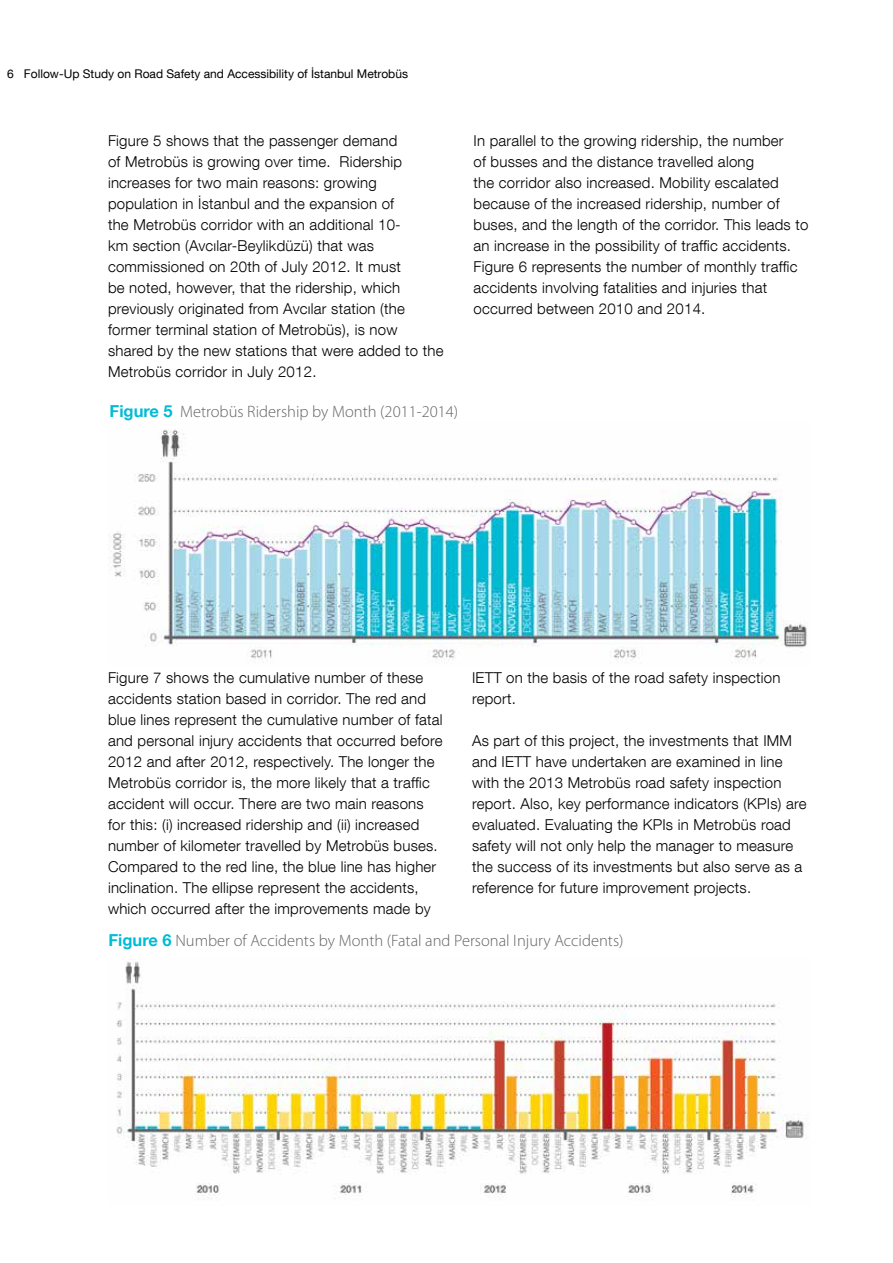
<style>
.page{position:relative;width:893px;height:1263px;background:#fff}
.page>*{position:absolute;margin:0;border:0;box-sizing:border-box;transform-origin:0 0}
.t1{font:300 16.5px "Myriad Pro";color:#636466}
.t2{font:300 15px/21px "Helvetica Neue LT Com";letter-spacing:.015em;color:#000}
.t3{font:12px "Helvetica Neue LT Com";color:#000}
.s1{font-family:"Helvetica Neue LT Com";font-weight:700;color:#00bbd6}
</style>
<div class="page">
<img style="left:108px;top:429px;width:699px;height:234px">
<img style="left:116px;top:961px;width:693px;height:237px">
<p class="t3" style="left:7px;top:67px;width:402px">6 Follow-Up Study on Road Safety and Accessibility of İstanbul Metrobüs</p>
<p class="t2" style="left:108px;top:130px;width:337px">Figure 5 shows that the passenger demand<br>of Metrobüs is growing over time. Ridership increases for two main reasons: growing population in İstanbul and the expansion of<br>the Metrobüs corridor with an additional 10-<br>km section (Avcılar-Beylikdüzü) that was commissioned on 20th of July 2012. It must<br>be noted, however, that the ridership, which previously originated from Avcılar station (the former terminal station of Metrobüs), is now shared by the new stations that were added to the Metrobüs corridor in July 2012.</p>
<p class="t2" style="left:473px;top:130px;width:336px">In parallel to the growing ridership, the number<br>of busses and the distance travelled along<br>the corridor also increased. Mobility escalated because of the increased ridership, number of buses, and the length of the corridor. This leads to an increase in the possibility of traffic accidents.<br>Figure 6 represents the number of monthly traffic accidents involving fatalities and injuries that occurred between 2010 and 2014.</p>
<p class="t1" style="left:110px;top:401px;width:350px"><span class="s1">Figure 5</span> Metrobüs Ridership by Month (2011-2014)</p>
<p class="t2" style="left:108px;top:667px;width:336px">Figure 7 shows the cumulative number of these accidents station based in corridor. The red and blue lines represent the cumulative number of fatal and personal injury accidents that occurred before 2012 and after 2012, respectively. The longer the Metrobüs corridor is, the more likely that a traffic accident will occur. There are two main reasons for this: (i) increased ridership and (ii) increased number of kilometer travelled by Metrobüs buses.<br>Compared to the red line, the blue line has higher inclination. The ellipse represent the accidents, which occurred after the improvements made by</p>
<p class="t2" style="left:472px;top:667px;width:310px">IETT on the basis of the road safety inspection report.</p>
<p class="t2" style="left:472px;top:730px;width:336px">As part of this project, the investments that IMM and IETT have undertaken are examined in line with the 2013 Metrobüs road safety inspection report. Also, key performance indicators (KPIs) are evaluated. Evaluating the KPIs in Metrobüs road safety will not only help the manager to measure the success of its investments but also serve as a reference for future improvement projects.</p>
<p class="t1" style="left:108px;top:931px;width:516px"><span class="s1">Figure 6</span> Number of Accidents by Month (Fatal and Personal Injury Accidents)</p>
</div>
